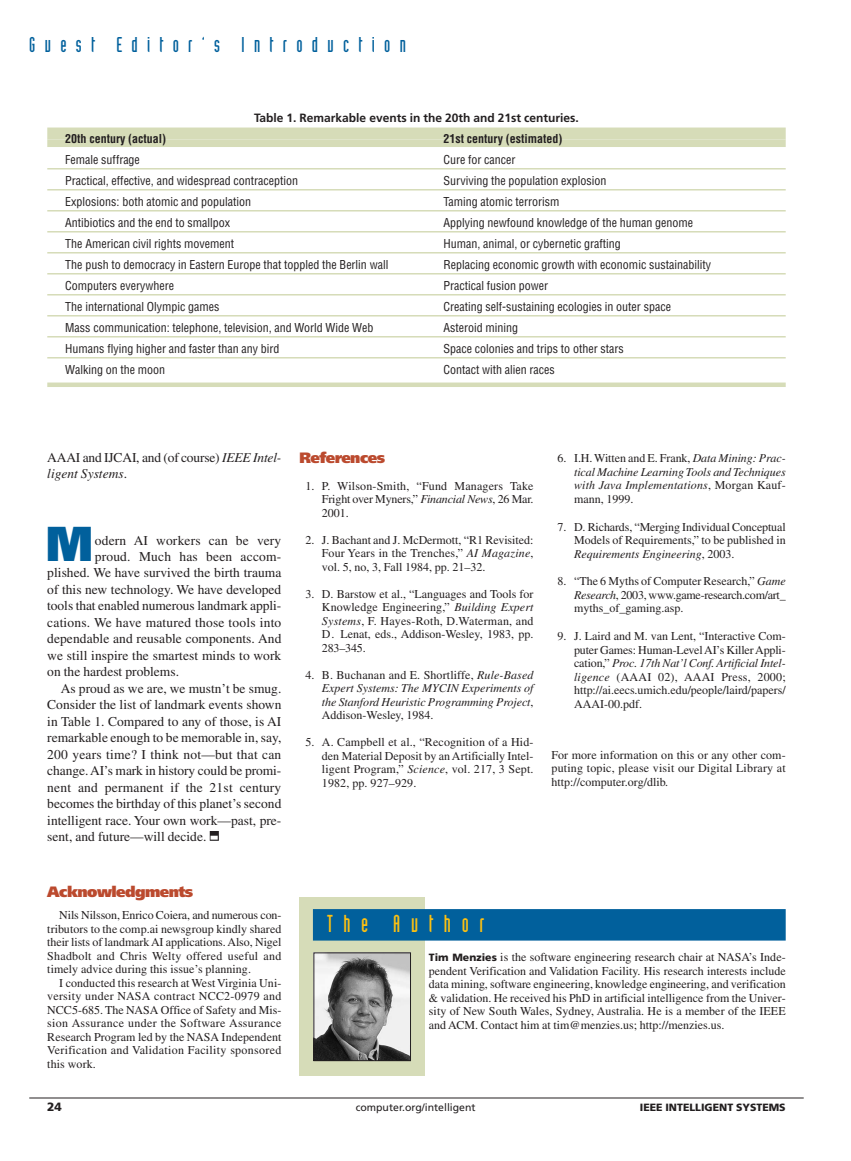
<style>
.page{position:relative;width:851px;height:1161px;background:#fff}
.page>*{position:absolute;margin:0;border:0;box-sizing:border-box;transform-origin:0 0}
.t1{font:900 49.05px "Frutiger";color:#01609c;scale:.9 1}
.t2{font:24px "Industria Solid";letter-spacing:.445em;color:#fdc011}
.t3{font:21px "Industria Solid";letter-spacing:.445em;color:#01609c}
.t4{font:900 15px "Frutiger";letter-spacing:-.035em;color:#bb4a2e}
.t5{font:13.5px/16.5px "Times";color:#231f20}
.t6{font:12px/13.5px "Times";color:#231f20;text-align:justify}
.t7{font:condensed 12px "Helvetica";color:#231f20}
.t8{font:italic 12px/13.5px "Times";letter-spacing:-.005em;color:#231f20;text-align:justify}
.t9{font:700 12px "Frutiger";color:#231f20}
.t10{font:700 condensed 12px "Helvetica";color:#231f20}
.t11{font:900 12px "Frutiger";color:#231f20}
.t12{font:10.5px "Frutiger";color:#231f20}
.t13{font:900 10.5px "Frutiger";color:#231f20}
.s1{font-style:italic}
.s2{font-style:normal}
.s3{font-family:"Frutiger";font-weight:900;font-size:10.5px}
</style>
<div class="page">
<hr style="left:29px;top:1098px;width:774px;height:1px;background:#231f20">
<svg style="left:209px;top:832px;width:10px;height:9px"></svg>
<div style="left:47px;top:128px;width:738px;height:12px;background:#d6dcb8"></div>
<div style="left:47px;top:140px;width:738px;height:7px;background:#d6dcb8"></div>
<hr style="left:47px;top:168px;width:738px;height:2px;background:#d6dcb8">
<hr style="left:47px;top:189px;width:738px;height:2px;background:#d6dcb8">
<hr style="left:47px;top:210px;width:738px;height:2px;background:#d6dcb8">
<hr style="left:47px;top:231px;width:738px;height:2px;background:#d6dcb8">
<hr style="left:47px;top:252px;width:738px;height:2px;background:#d6dcb8">
<hr style="left:47px;top:273px;width:738px;height:2px;background:#d6dcb8">
<hr style="left:47px;top:294px;width:738px;height:2px;background:#d6dcb8">
<hr style="left:47px;top:315px;width:738px;height:2px;background:#d6dcb8">
<hr style="left:47px;top:336px;width:738px;height:2px;background:#d6dcb8">
<hr style="left:47px;top:357px;width:738px;height:2px;background:#d6dcb8">
<hr style="left:47px;top:383px;width:738px;height:4px;background:#d6dcb8">
<div style="left:299px;top:898px;width:126px;height:178px;background:#d6dcb8"></div>
<div style="left:313px;top:909px;width:472px;height:32px;background:#01609c"></div>
<img style="left:315px;top:954px;width:94px;height:105px">
<div style="left:313px;top:952px;width:98px;height:109px;border:1px solid #231f20"></div>
<h3 class="t3" style="left:29px;top:37px;width:378px">Guest Editor’s Introduction</h3>
<p class="t9" style="left:254px;top:113px;width:326px">Table 1. Remarkable events in the 20th and 21st centuries.</p>
<p class="t10" style="left:65px;top:134px;width:102px">20th century (actual)</p>
<p class="t10" style="left:443px;top:134px;width:120px">21st century (estimated)</p>
<p class="t7" style="left:65px;top:155px;width:76px">Female suffrage</p>
<p class="t7" style="left:443px;top:155px;width:74px">Cure for cancer</p>
<p class="t7" style="left:65px;top:176px;width:234px">Practical, effective, and widespread contraception</p>
<p class="t7" style="left:443px;top:176px;width:164px">Surviving the population explosion</p>
<p class="t7" style="left:65px;top:197px;width:187px">Explosions: both atomic and population</p>
<p class="t7" style="left:443px;top:197px;width:117px">Taming atomic terrorism</p>
<p class="t7" style="left:65px;top:218px;width:166px">Antibiotics and the end to smallpox</p>
<p class="t7" style="left:443px;top:218px;width:251px">Applying newfound knowledge of the human genome</p>
<p class="t7" style="left:65px;top:239px;width:170px">The American civil rights movement</p>
<p class="t7" style="left:443px;top:239px;width:179px">Human, animal, or cybernetic grafting</p>
<p class="t7" style="left:65px;top:260px;width:324px">The push to democracy in Eastern Europe that toppled the Berlin wall</p>
<p class="t7" style="left:443px;top:260px;width:269px">Replacing economic growth with economic sustainability</p>
<p class="t7" style="left:65px;top:281px;width:110px">Computers everywhere</p>
<p class="t7" style="left:443px;top:281px;width:106px">Practical fusion power</p>
<p class="t7" style="left:65px;top:302px;width:156px">The international Olympic games</p>
<p class="t7" style="left:443px;top:302px;width:229px">Creating self-sustaining ecologies in outer space</p>
<p class="t7" style="left:65px;top:323px;width:309px">Mass communication: telephone, television, and World Wide Web</p>
<p class="t7" style="left:443px;top:323px;width:76px">Asteroid mining</p>
<p class="t7" style="left:65px;top:344px;width:216px">Humans flying higher and faster than any bird</p>
<p class="t7" style="left:443px;top:344px;width:182px">Space colonies and trips to other stars</p>
<p class="t7" style="left:65px;top:365px;width:101px">Walking on the moon</p>
<p class="t7" style="left:443px;top:365px;width:113px">Contact with alien races</p>
<p class="t5" style="left:47px;top:450px;width:236px">AAAI and IJCAI, and (of course) <span class="s1">IEEE Intel&shy;ligent Systems</span>.</p>
<h1 class="t1" style="left:46px;top:524px;width:54px">M</h1>
<p class="t5" style="left:95px;top:533px;width:188px">odern AI workers can be very</p>
<p class="t5" style="left:95px;top:549px;width:188px">proud. Much has been accom-</p>
<p class="t5" style="left:47px;top:566px;width:235px">plished. We have survived the birth trauma</p>
<p class="t5" style="left:47px;top:582px;width:235px">of this new technology. We have developed</p>
<p class="t5" style="left:47px;top:599px;width:235px">tools that enabled numerous landmark appli-</p>
<p class="t5" style="left:47px;top:615px;width:235px">cations. We have matured those tools into</p>
<p class="t5" style="left:47px;top:632px;width:235px">dependable and reusable components. And</p>
<p class="t5" style="left:47px;top:648px;width:235px">we still inspire the smartest minds to work</p>
<p class="t5" style="left:47px;top:665px;width:133px">on the hardest problems.</p>
<p class="t5" style="left:61px;top:681px;width:222px">As proud as we are, we mustn’t be smug.</p>
<p class="t5" style="left:47px;top:698px;width:235px">Consider the list of landmark events shown</p>
<p class="t5" style="left:47px;top:714px;width:235px">in Table 1. Compared to any of those, is AI</p>
<p class="t5" style="left:47px;top:731px;width:235px">remarkable enough to be memorable in, say,</p>
<p class="t5" style="left:47px;top:747px;width:235px">200 years time? I think not—but that can</p>
<p class="t5" style="left:47px;top:764px;width:236px">change. AI’s mark in history could be promi-</p>
<p class="t5" style="left:47px;top:780px;width:235px">nent and permanent if the 21st century</p>
<p class="t5" style="left:47px;top:797px;width:236px">becomes the birthday of this planet’s second</p>
<p class="t5" style="left:47px;top:813px;width:235px">intelligent race. Your own work—past, pre-</p>
<p class="t5" style="left:47px;top:830px;width:161px">sent, and future—will decide.</p>
<p class="t4" style="left:47px;top:885px;width:147px">Acknowledgments</p>
<p class="t6" style="left:47px;top:910px;width:236px;text-indent:12px">Nils Nilsson, Enrico Coiera, and numerous con&shy;tributors to the comp.ai newsgroup kindly shared their lists of landmark AI applications. Also, Nigel Shadbolt and Chris Welty offered useful and timely advice during this issue’s planning.</p>
<p class="t6" style="left:47px;top:977px;width:236px;text-indent:12px">I conducted this research at West Virginia Uni&shy;versity under NASA contract NCC2-0979 and NCC5-685. The NASA Office of Safety and Mis&shy;sion Assurance under the Software Assurance Research Program led by the NASA Independent Verification and Validation Facility sponsored this work.</p>
<p class="t4" style="left:299px;top:451px;width:87px">References</p>
<p class="t6" style="left:322px;top:480px;width:213px;text-indent:-16px">1. P. Wilson-Smith, “Fund Managers Take Fright over Myners,” <span class="s1">Financial News</span>, 26 Mar.<br>2001.</p>
<p class="t6" style="left:322px;top:534px;width:213px;text-indent:-16px">2. J. Bachant and J. McDermott, “R1 Revisited:<br>Four Years in the Trenches,” <span class="s1">AI Magazine</span>, vol. 5, no, 3, Fall 1984, pp. 21–32.</p>
<p class="t6" style="left:322px;top:588px;width:213px;text-indent:-16px">3. D. Barstow et al., “Languages and Tools for Knowledge Engineering,” <span class="s1">Building Expert Systems</span>, F. Hayes-Roth, D.Waterman, and D. Lenat, eds., Addison-Wesley, 1983, pp.<br>283–345.</p>
<p class="t8" style="left:322px;top:669px;width:213px;text-indent:-16px"><span class="s2">4. B. Buchanan and E. Shortliffe,</span> Rule-Based Expert Systems: The MYCIN Experiments of the Stanford Heuristic Programming Project<span class="s2">, Addison-Wesley, 1984.</span></p>
<p class="t6" style="left:322px;top:736px;width:213px;text-indent:-16px">5. A. Campbell et al., “Recognition of a Hid&shy;den Material Deposit by an Artificially Intel&shy;ligent Program,” <span class="s1">Science</span>, vol. 217, 3 Sept.<br>1982, pp. 927–929.</p>
<p class="t8" style="left:574px;top:453px;width:213px;text-indent:-16px"><span class="s2">6. I.H. Witten and E. Frank,</span> Data Mining: Prac&shy;tical Machine Learning Tools and Techniques with Java Implementations<span class="s2">, Morgan Kauf&shy;mann, 1999.</span></p>
<p class="t6" style="left:574px;top:521px;width:213px;text-indent:-16px">7. D. Richards, “Merging Individual Conceptual Models of Requirements,” to be published in <span class="s1">Requirements Engineering</span>, 2003.</p>
<p class="t6" style="left:574px;top:576px;width:213px;text-indent:-17px">8. “The 6 Myths of Computer Research,” <span class="s1">Game Research</span>, 2003, www.game-research.com/art_ myths_of_gaming.asp.</p>
<p class="t6" style="left:574px;top:630px;width:213px;text-indent:-16px">9. J. Laird and M. van Lent, “Interactive Com&shy;puter Games: Human-Level AI’s Killer Appli&shy;cation,” <span class="s1">Proc. 17th Nat’l Conf. Artificial Intel&shy;ligence</span> (AAAI 02), AAAI Press, 2000; http://ai.eecs.umich.edu/people/laird/papers/ AAAI-00.pdf.</p>
<p class="t6" style="left:551px;top:749px;width:236px">For more information on this or any other com&shy;puting topic, please visit our Digital Library at http://computer.org/dlib.</p>
<h2 class="t2" style="left:327px;top:914px;width:159px">The Author</h2>
<p class="t6" style="left:429px;top:952px;width:358px"><span class="s3">Tim Menzies</span> is the software engineering research chair at NASA’s Inde&shy;pendent Verification and Validation Facility. His research interests include data mining, software engineering, knowledge engineering, and verification &amp; validation. He received his PhD in artificial intelligence from the Univer&shy;sity of New South Wales, Sydney, Australia. He is a member of the IEEE and ACM. Contact him at tim@menzies.us; http://menzies.us.</p>
<p class="t11" style="left:47px;top:1102px;width:16px">24</p>
<p class="t12" style="left:356px;top:1103px;width:121px">computer.org/intelligent</p>
<p class="t13" style="left:639px;top:1103px;width:147px">IEEE INTELLIGENT SYSTEMS</p>
</div>
